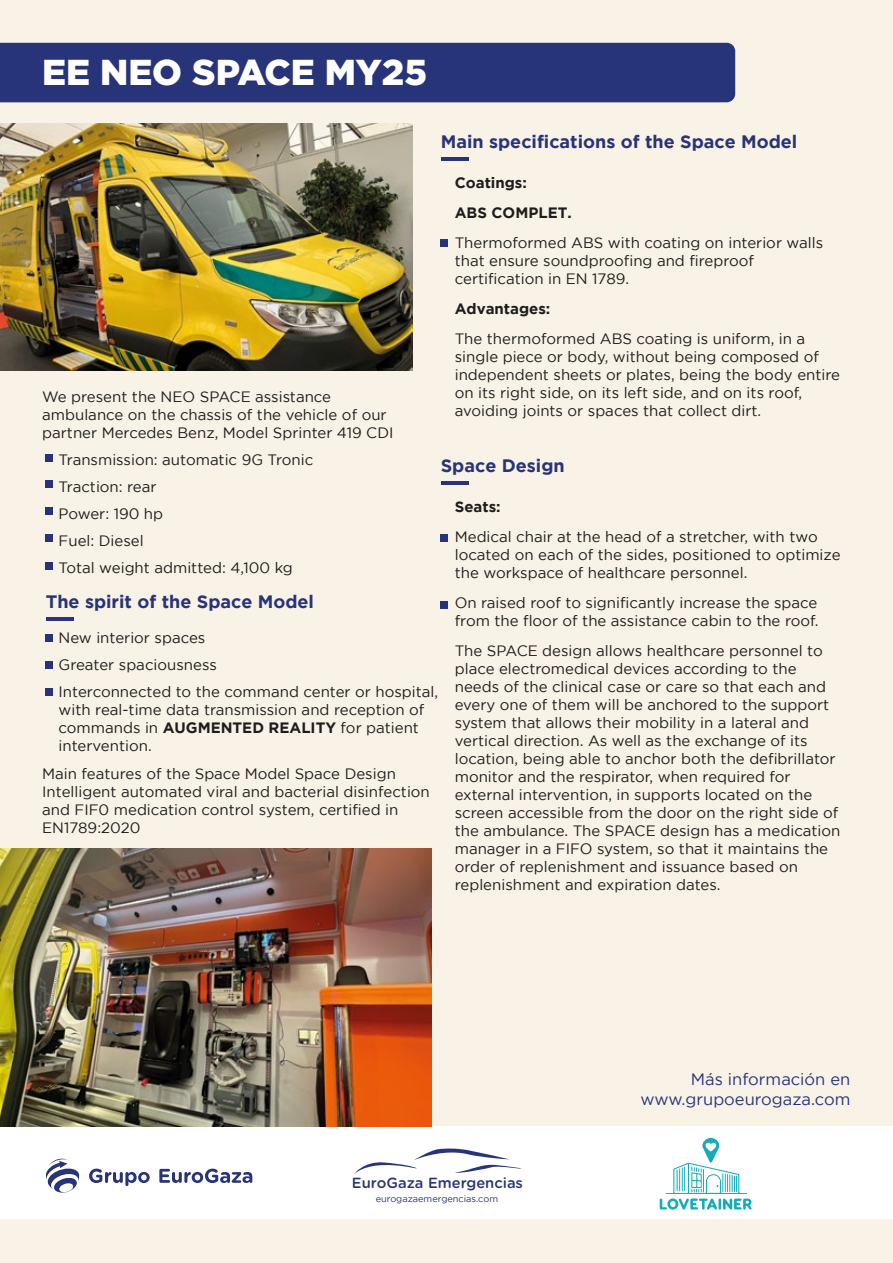
<style>
.page{position:relative;width:893px;height:1263px;background:#f9f2e7}
.page>*{position:absolute;margin:0;border:0;box-sizing:border-box;transform-origin:0 0}
.t1{font:900 36px "Gotham";color:#fff}
.t2{font:700 18px "Gotham";color:#283479}
.t3{font:16.5px/19.8px "Gotham";color:#283479;text-align:right}
.t4{font:15px/18px "Gotham";color:#1d1d1b}
.t5{font:700 15px/30px "Gotham";color:#1d1d1b}
.t6{font:500 14.7px "Gotham Rounded";color:#283479}
.t7{font:9.15px "Gotham";color:#283479}
.s1{font-weight:700}
</style>
<div class="page">
<div style="left:0;top:1126px;width:893px;height:93px;background:#fff"></div>
<div style="left:0;top:43px;width:735px;height:59px;background:#283479"></div>
<svg style="left:46px;top:1158px;width:33px;height:34px"></svg>
<svg style="left:159px;top:1168px;width:93px;height:15px"></svg>
<svg style="left:89px;top:1168px;width:61px;height:18px"></svg>
<svg style="left:660px;top:1137px;width:92px;height:73px"></svg>
<svg style="left:354px;top:1148px;width:168px;height:26px"></svg>
<div style="left:46px;top:455px;width:7px;height:7px;background:#283479"></div>
<div style="left:46px;top:480px;width:7px;height:7px;background:#283479"></div>
<div style="left:46px;top:507px;width:7px;height:7px;background:#283479"></div>
<div style="left:46px;top:534px;width:7px;height:7px;background:#283479"></div>
<div style="left:46px;top:563px;width:7px;height:7px;background:#283479"></div>
<div style="left:46px;top:634px;width:7px;height:7px;background:#283479"></div>
<div style="left:46px;top:661px;width:7px;height:7px;background:#283479"></div>
<div style="left:46px;top:688px;width:7px;height:7px;background:#283479"></div>
<hr style="left:46px;top:617px;width:27px;height:3px;background:#283479">
<hr style="left:441px;top:157px;width:27px;height:4px;background:#283479">
<hr style="left:441px;top:481px;width:27px;height:4px;background:#283479">
<div style="left:441px;top:240px;width:7px;height:7px;background:#283479"></div>
<div style="left:441px;top:534px;width:7px;height:7px;background:#283479"></div>
<div style="left:441px;top:601px;width:7px;height:7px;background:#283479"></div>
<img style="left:0;top:848px;width:432px;height:278px">
<img style="left:0;top:123px;width:412px;height:247px">
<h1 class="t1" style="left:42px;top:52px;width:386px">EE NEO SPACE MY25</h1>
<p class="t4" style="left:42px;top:387px;width:353px">We present the NEO SPACE assistance ambulance on the chassis of the vehicle of our partner Mercedes Benz, Model Sprinter 419 CDI</p>
<p class="t2" style="left:441px;top:131px;width:358px">Main specifications of the Space Model</p>
<p class="t5" style="left:455px;top:167px;width:118px">Coatings:<br>ABS COMPLET.</p>
<p class="t4" style="left:455px;top:234px;width:370px">Thermoformed ABS with coating on interior walls that ensure soundproofing and fireproof certification in EN 1789.</p>
<p class="t5" style="left:455px;top:293px;width:97px">Advantages:</p>
<p class="t4" style="left:455px;top:330px;width:387px">The thermoformed ABS coating is uniform, in a single piece or body, without being composed of independent sheets or plates, being the body entire on its right side, on its left side, and on its roof, avoiding joints or spaces that collect dirt.</p>
<p class="t4" style="left:59px;top:446px;width:256px;line-height:27px">Transmission: automatic 9G Tronic<br>Traction: rear<br>Power: 190 hp<br>Fuel: Diesel<br>Total weight admitted: 4,100 kg</p>
<p class="t2" style="left:441px;top:455px;width:125px">Space Design</p>
<p class="t5" style="left:455px;top:491px;width:47px">Seats:</p>
<p class="t4" style="left:455px;top:528px;width:387px">Medical chair at the head of a stretcher, with two located on each of the sides, positioned to optimize the workspace of healthcare personnel.</p>
<p class="t4" style="left:455px;top:594px;width:365px">On raised roof to significantly increase the space from the floor of the assistance cabin to the roof.</p>
<p class="t4" style="left:455px;top:642px;width:387px">The SPACE design allows healthcare personnel to place electromedical devices according to the needs of the clinical case or care so that each and every one of them will be anchored to the support system that allows their mobility in a lateral and vertical direction. As well as the exchange of its location, being able to anchor both the defibrillator monitor and the respirator, when required for external intervention, in supports located on the screen accessible from the door on the right side of the ambulance. The SPACE design has a medication manager in a FIFO system, so that it maintains the order of replenishment and issuance based on replenishment and expiration dates.</p>
<p class="t2" style="left:46px;top:591px;width:270px">The spirit of the Space Model</p>
<p class="t4" style="left:59px;top:624px;width:381px;line-height:27px">New interior spaces<br>Greater spaciousness<br>Interconnected to the command center or hospital,</p>
<p class="t4" style="left:59px;top:700px;width:367px">with real-time data transmission and reception of commands in <span class="s1">AUGMENTED REALITY</span> for patient intervention.</p>
<p class="t4" style="left:42px;top:765px;width:389px">Main features of the Space Model Space Design Intelligent automated viral and bacterial disinfection and FIF0 medication control system, certified in EN1789:2020</p>
<p class="t6" style="left:352px;top:1172px;width:172px">EuroGaza Emergencias</p>
<p class="t7" style="left:376px;top:1193px;width:124px">eurogazaemergencias.com</p>
<p class="t3" style="left:640px;top:1069px;width:211px">Más información en www.grupoeurogaza.com</p>
</div>
